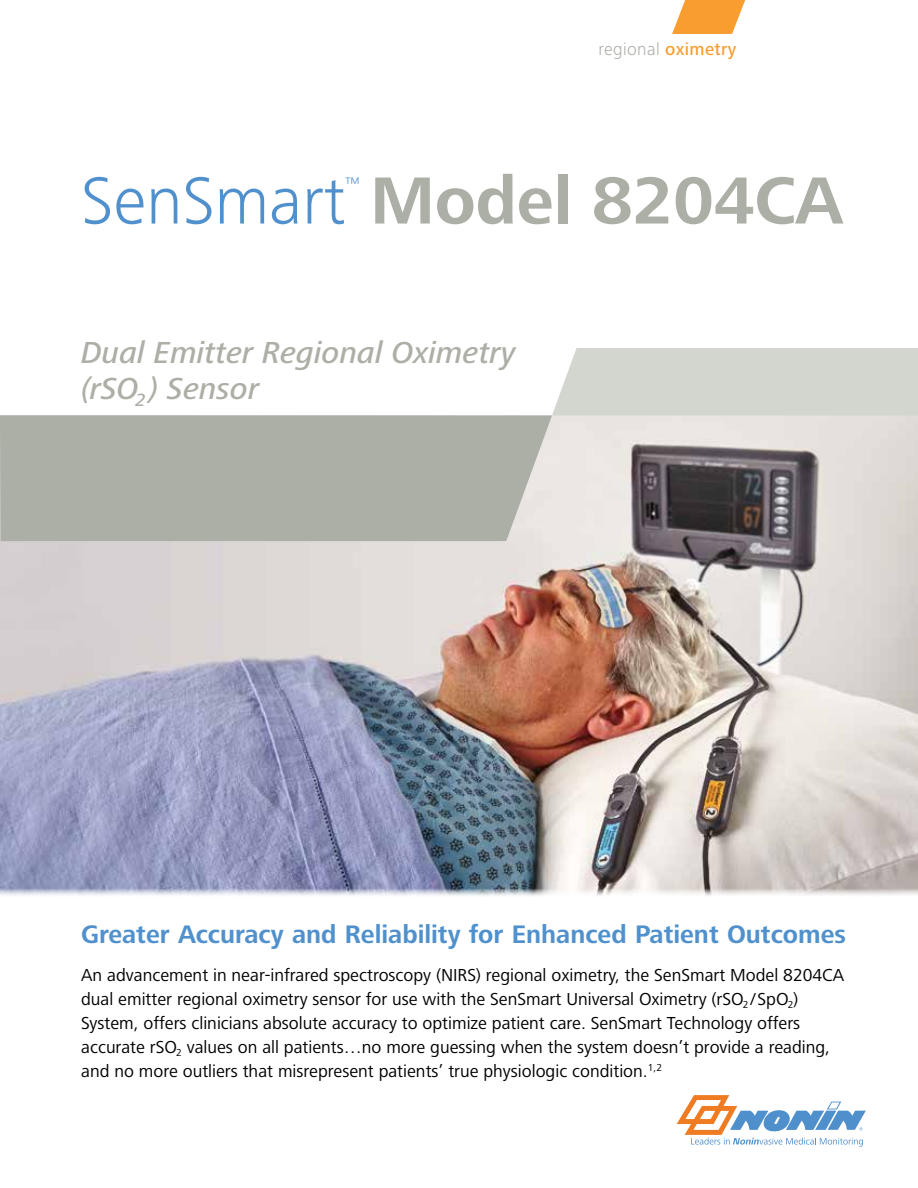
<style>
.page{position:relative;width:918px;height:1188px;background:#fff}
.page>*{position:absolute;margin:0;border:0;box-sizing:border-box;transform-origin:0 0}
.t1{font:700 69px "Frutiger Next LT";color:#acafa6}
.t2{font:italic 500 31.5px/36px "Frutiger Next LT";color:#acafa6}
.t3{font:700 26.25px "Frutiger Next LT";color:#5091cd}
.t4{font:18px/24px "Frutiger Next LT";color:#000}
.t5{font:300 18px "Frutiger Next LT";letter-spacing:.02em;color:#acafa6}
.t6{font:300 15.75px "Frutiger Next LT";color:#5091cd}
.s1{font-weight:500;color:#f99d31}
.s2{font-weight:300;color:#5091cd}
</style>
<div class="page">
<svg style="left:672px;top:0;width:74px;height:34px"></svg>
<img style="left:0;top:415px;width:918px;height:481px">
<div style="left:552px;top:348px;width:366px;height:68px;background:#d3d5cf"></div>
<div style="left:0;top:416px;width:552px;height:125px;background:#acafa6"></div>
<svg style="left:677px;top:1095px;width:189px;height:52px"></svg>
<p class="t5" style="left:598px;top:39px;width:139px">regional <span class="s1">oximetry</span></p>
<h1 class="t1" style="left:81px;top:162px;width:764px"><span class="s2">SenSmart</span> Model 8204CA</h1>
<p class="t6" style="left:346px;top:174px;width:16px">™</p>
<h2 class="t2" style="left:81px;top:334px;width:436px">Dual Emitter Regional Oximetry (rSO<sub>2</sub> ) Sensor</h2>
<h3 class="t3" style="left:81px;top:919px;width:766px">Greater Accuracy and Reliability for Enhanced Patient Outcomes</h3>
<p class="t4" style="left:81px;top:963px;width:764px">An advancement in near-infrared spectroscopy (NIRS) regional oximetry, the SenSmart Model 8204CA dual emitter regional oximetry sensor for use with the SenSmart Universal Oximetry (rSO<sub>2</sub> /SpO<sub>2</sub>)<br>System, offers clinicians absolute accuracy to optimize patient care. SenSmart Technology offers accurate rSO<sub>2</sub> values on all patients…no more guessing when the system doesn’t provide a reading, and no more outliers that misrepresent patients’ true physiologic condition.<sup>1,2</sup></p>
</div>
